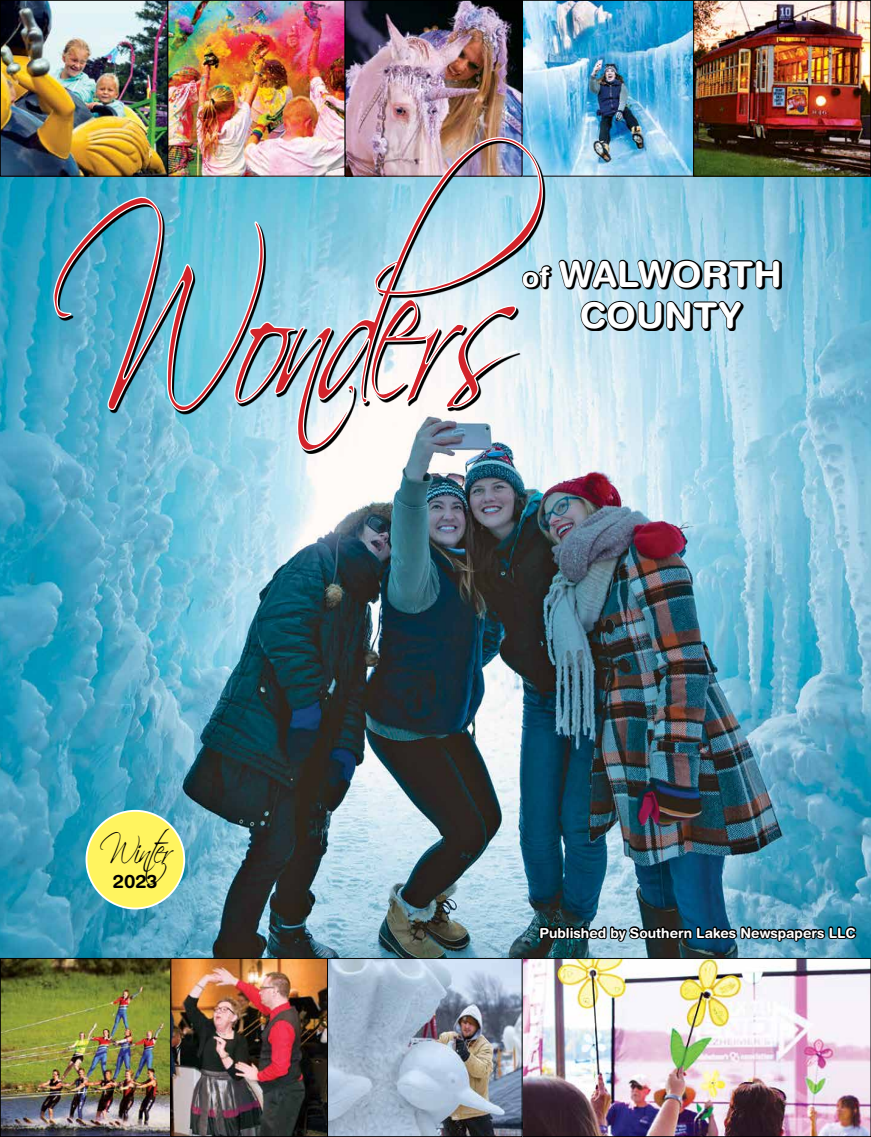
<style>
.page{position:relative;width:871px;height:1137px;background:#fff}
.page>*{position:absolute;margin:0;border:0;box-sizing:border-box;transform-origin:0 0}
.t1{font:262.25px "Scriptina";color:#d2232a;scale:.63 1}
.t2{font:226.62px "Scriptina";letter-spacing:-.065em;color:#d2232a;scale:.63 1}
.t3{font:38.75px "Scriptina";letter-spacing:-.08em;color:#000;scale:.8 1}
.t4{font:700 35.38px "Helvetica Rounded";letter-spacing:.005em;color:#fff}
.t5{font:700 18.62px "Helvetica Rounded";color:#000}
.t6{font:700 13.75px "Helvetica Rounded";color:#fff}
.s1{font-size:27.88px}
</style>
<div class="page">
<img style="left:0;top:2px;width:870px;height:956px">
<img style="left:523px;top:960px;width:345px;height:174px">
<div style="left:521px;top:958px;width:349px;height:178px;border:1px solid #000"></div>
<img style="left:329px;top:960px;width:191px;height:174px">
<div style="left:327px;top:958px;width:195px;height:178px;border:1px solid #000"></div>
<img style="left:2px;top:960px;width:167px;height:174px">
<div style="left:0;top:958px;width:171px;height:178px;border:1px solid #000"></div>
<img style="left:172px;top:960px;width:153px;height:174px">
<div style="left:170px;top:958px;width:157px;height:178px;border:1px solid #000"></div>
<div style="left:521px;top:0;width:172px;height:176px;border:1px solid #000"></div>
<div style="left:693px;top:0;width:177px;height:176px;border:1px solid #000"></div>
<div style="left:344px;top:0;width:178px;height:176px;border:1px solid #000"></div>
<div style="left:167px;top:0;width:178px;height:176px;border:1px solid #000"></div>
<div style="left:0;top:0;width:168px;height:176px;border:1px solid #000"></div>
<div style="left:86px;top:810px;width:98px;height:98px;background:#fff45f;border-radius:50%"></div>
<div style="left:85px;top:809px;width:100px;height:100px;border:2px solid #fff;border-radius:50%"></div>
<img style="left:537px;top:912px;width:320px;height:47px">
<svg style="left:545px;top:261px;width:236px;height:70px;background:#acd5e6"></svg>
<svg style="left:545px;top:264px;width:6px;height:24px"></svg>
<svg style="left:557px;top:259px;width:223px;height:30px;background:#3b4c53"></svg>
<svg style="left:579px;top:300px;width:163px;height:30px;background:#485a61"></svg>
<img style="left:56px;top:139px;width:489px;height:314px">
<svg style="left:53px;top:196px;width:211px;height:216px;background:#5faec5"></svg>
<svg style="left:233px;top:321px;width:122px;height:130px"></svg>
<img style="left:316px;top:136px;width:227px;height:267px">
<svg style="left:369px;top:296px;width:149px;height:112px"></svg>
<h2 class="t2" style="left:232px;top:188px;width:493px">onders</h2>
<h1 class="t1" style="left:51px;top:164px;width:288px">W</h1>
<h3 class="t4" style="left:521px;top:252px;width:261px"><span class="s1">of</span> WALWORTH</h3>
<h3 class="t4" style="left:579px;top:294px;width:163px">COUNTY</h3>
<h3 class="t3" style="left:100px;top:827px;width:90px">Winter</h3>
<h3 class="t5" style="left:113px;top:870px;width:46px">2023</h3>
<p class="t6" style="left:539px;top:924px;width:317px">Published by Southern Lakes Newspapers LLC</p>
</div>
